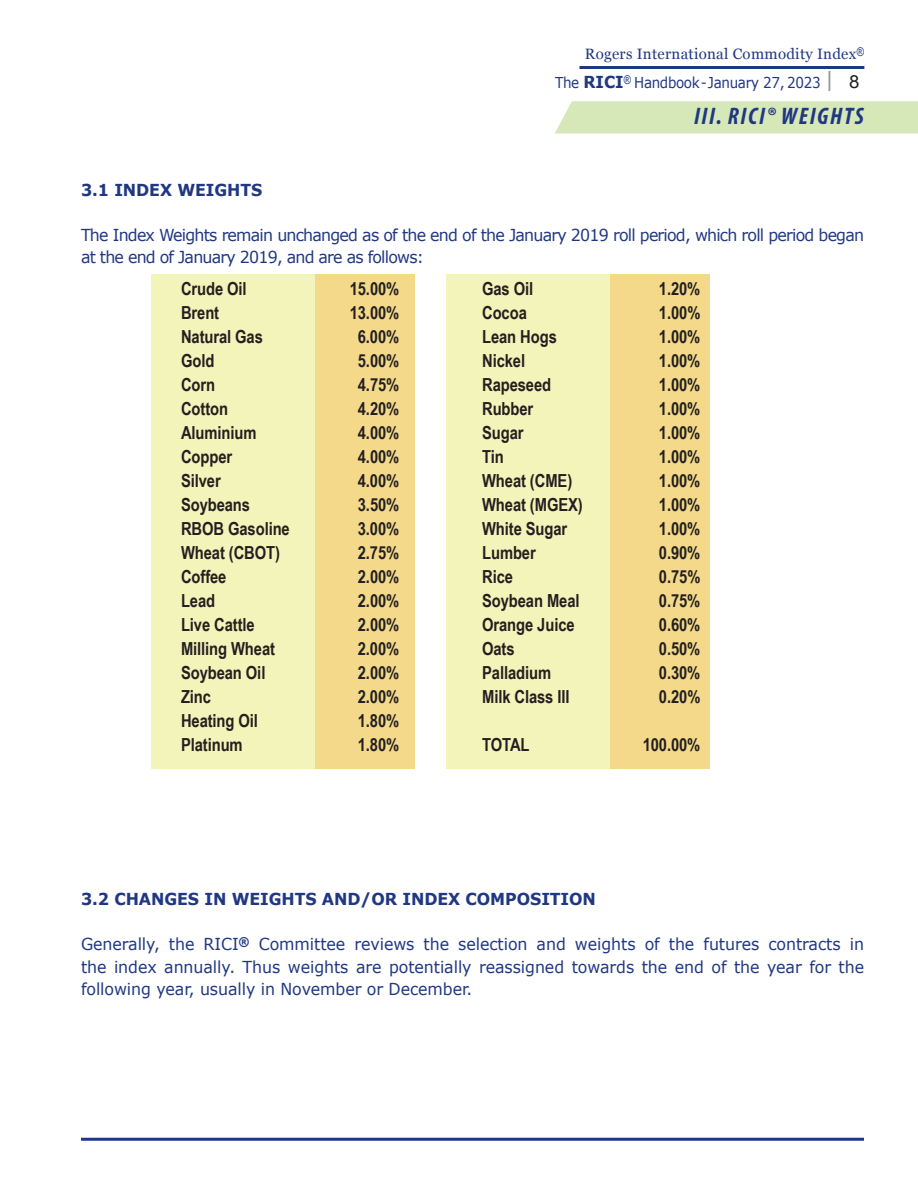
<style>
.page{position:relative;width:918px;height:1188px;background:#fff}
.page>*{position:absolute;margin:0;border:0;box-sizing:border-box;transform-origin:0 0}
.BodyVer12{font:italic 700 condensed 24px "Myriad Pro";letter-spacing:.07em;color:#203882}
.BodyVer12-2{font:700 18px "Arial Narrow";letter-spacing:-.005em;color:#231f20}
.BodyVer12-3{font:16.5px/22.5px "Verdana";letter-spacing:-.05em;color:#203882;scale:.96 1}
.BodyVer12-4{font:700 16.5px "Verdana";letter-spacing:-.005em;color:#203882;scale:.96 1}
.t1{font:15px "Georgia";letter-spacing:.02em;color:#203882}
.t2{font:15px "Verdana";letter-spacing:-.025em;color:#203882;scale:.9 1}
.s1{font-weight:700;font-size:16.5px}
.s2{font-size:21px;color:#95979a}
.s3{font-family:"Arial";font-size:18px;color:#231f20}
</style>
<div class="page">
<hr style="left:81px;top:1138px;width:783px;height:3px;background:#203882">
<hr style="left:579px;top:66px;width:285px;height:3px;background:#203882">
<div style="left:152px;top:274px;width:165px;height:495px;background:#f3f4ba"></div>
<div style="left:316px;top:274px;width:99px;height:495px;background:#f3d989"></div>
<div style="left:446px;top:274px;width:166px;height:495px;background:#f3f4ba"></div>
<div style="left:610px;top:274px;width:100px;height:495px;background:#f3d989"></div>
<svg style="left:555px;top:101px;width:363px;height:33px;background:#d8e9bb"></svg>
<p class="t1" style="left:585px;top:42px;width:281px">Rogers International Commodity Index<sup>®</sup></p>
<p class="t2" style="left:555px;top:73px;width:340px">The <span class="s1">RICI</span><sup>®</sup> Handbook-January 27, 2023 <span class="s2">|</span> <span class="s3">8</span></p>
<p class="BodyVer12" style="left:694px;top:101px;width:171px">III. RICI® WEIGHTS</p>
<p class="BodyVer12-4" style="left:81px;top:179px;width:190px">3.1 INDEX WEIGHTS</p>
<p class="BodyVer12-3" style="left:81px;top:224px;width:817px">The Index Weights remain unchanged as of the end of the January 2019 roll period, which roll period began at the end of January 2019, and are as follows:</p>
<p class="BodyVer12-2" style="left:181px;top:275px;width:67px">Crude Oil</p>
<p class="BodyVer12-2" style="left:350px;top:275px;width:51px">15.00%</p>
<p class="BodyVer12-2" style="left:181px;top:299px;width:40px">Brent</p>
<p class="BodyVer12-2" style="left:350px;top:299px;width:51px">13.00%</p>
<p class="BodyVer12-2" style="left:181px;top:323px;width:83px">Natural Gas</p>
<p class="BodyVer12-2" style="left:358px;top:323px;width:43px">6.00%</p>
<p class="BodyVer12-2" style="left:181px;top:347px;width:35px">Gold</p>
<p class="BodyVer12-2" style="left:358px;top:347px;width:43px">5.00%</p>
<p class="BodyVer12-2" style="left:181px;top:371px;width:36px">Corn</p>
<p class="BodyVer12-2" style="left:358px;top:371px;width:43px">4.75%</p>
<p class="BodyVer12-2" style="left:181px;top:395px;width:49px">Cotton</p>
<p class="BodyVer12-2" style="left:358px;top:395px;width:43px">4.20%</p>
<p class="BodyVer12-2" style="left:181px;top:419px;width:77px">Aluminium</p>
<p class="BodyVer12-2" style="left:358px;top:419px;width:43px">4.00%</p>
<p class="BodyVer12-2" style="left:181px;top:443px;width:53px">Copper</p>
<p class="BodyVer12-2" style="left:358px;top:443px;width:43px">4.00%</p>
<p class="BodyVer12-2" style="left:181px;top:467px;width:41px">Silver</p>
<p class="BodyVer12-2" style="left:358px;top:467px;width:43px">4.00%</p>
<p class="BodyVer12-2" style="left:181px;top:491px;width:71px">Soybeans</p>
<p class="BodyVer12-2" style="left:358px;top:491px;width:43px">3.50%</p>
<p class="BodyVer12-2" style="left:181px;top:515px;width:110px">RBOB Gasoline</p>
<p class="BodyVer12-2" style="left:358px;top:515px;width:43px">3.00%</p>
<p class="BodyVer12-2" style="left:181px;top:539px;width:101px">Wheat (CBOT)</p>
<p class="BodyVer12-2" style="left:358px;top:539px;width:43px">2.75%</p>
<p class="BodyVer12-2" style="left:181px;top:563px;width:47px">Coffee</p>
<p class="BodyVer12-2" style="left:358px;top:563px;width:43px">2.00%</p>
<p class="BodyVer12-2" style="left:181px;top:587px;width:36px">Lead</p>
<p class="BodyVer12-2" style="left:358px;top:587px;width:43px">2.00%</p>
<p class="BodyVer12-2" style="left:181px;top:611px;width:75px">Live Cattle</p>
<p class="BodyVer12-2" style="left:358px;top:611px;width:43px">2.00%</p>
<p class="BodyVer12-2" style="left:181px;top:635px;width:96px">Milling Wheat</p>
<p class="BodyVer12-2" style="left:358px;top:635px;width:43px">2.00%</p>
<p class="BodyVer12-2" style="left:181px;top:659px;width:86px">Soybean Oil</p>
<p class="BodyVer12-2" style="left:358px;top:659px;width:43px">2.00%</p>
<p class="BodyVer12-2" style="left:181px;top:683px;width:32px">Zinc</p>
<p class="BodyVer12-2" style="left:358px;top:683px;width:43px">2.00%</p>
<p class="BodyVer12-2" style="left:181px;top:707px;width:79px">Heating Oil</p>
<p class="BodyVer12-2" style="left:358px;top:707px;width:43px">1.80%</p>
<p class="BodyVer12-2" style="left:181px;top:731px;width:63px">Platinum</p>
<p class="BodyVer12-2" style="left:358px;top:731px;width:43px">1.80%</p>
<p class="BodyVer12-2" style="left:482px;top:275px;width:53px">Gas Oil</p>
<p class="BodyVer12-2" style="left:659px;top:275px;width:43px">1.20%</p>
<p class="BodyVer12-2" style="left:482px;top:299px;width:46px">Cocoa</p>
<p class="BodyVer12-2" style="left:659px;top:299px;width:43px">1.00%</p>
<p class="BodyVer12-2" style="left:482px;top:323px;width:76px">Lean Hogs</p>
<p class="BodyVer12-2" style="left:659px;top:323px;width:43px">1.00%</p>
<p class="BodyVer12-2" style="left:482px;top:347px;width:45px">Nickel</p>
<p class="BodyVer12-2" style="left:659px;top:347px;width:43px">1.00%</p>
<p class="BodyVer12-2" style="left:482px;top:371px;width:71px">Rapeseed</p>
<p class="BodyVer12-2" style="left:659px;top:371px;width:43px">1.00%</p>
<p class="BodyVer12-2" style="left:482px;top:395px;width:53px">Rubber</p>
<p class="BodyVer12-2" style="left:659px;top:395px;width:43px">1.00%</p>
<p class="BodyVer12-2" style="left:482px;top:419px;width:43px">Sugar</p>
<p class="BodyVer12-2" style="left:659px;top:419px;width:43px">1.00%</p>
<p class="BodyVer12-2" style="left:482px;top:443px;width:23px">Tin</p>
<p class="BodyVer12-2" style="left:659px;top:443px;width:43px">1.00%</p>
<p class="BodyVer12-2" style="left:482px;top:467px;width:92px">Wheat (CME)</p>
<p class="BodyVer12-2" style="left:659px;top:467px;width:43px">1.00%</p>
<p class="BodyVer12-2" style="left:482px;top:491px;width:102px">Wheat (MGEX)</p>
<p class="BodyVer12-2" style="left:659px;top:491px;width:43px">1.00%</p>
<p class="BodyVer12-2" style="left:482px;top:515px;width:87px">White Sugar</p>
<p class="BodyVer12-2" style="left:659px;top:515px;width:43px">1.00%</p>
<p class="BodyVer12-2" style="left:482px;top:539px;width:55px">Lumber</p>
<p class="BodyVer12-2" style="left:659px;top:539px;width:43px">0.90%</p>
<p class="BodyVer12-2" style="left:482px;top:563px;width:32px">Rice</p>
<p class="BodyVer12-2" style="left:659px;top:563px;width:43px">0.75%</p>
<p class="BodyVer12-2" style="left:482px;top:587px;width:99px">Soybean Meal</p>
<p class="BodyVer12-2" style="left:659px;top:587px;width:43px">0.75%</p>
<p class="BodyVer12-2" style="left:482px;top:611px;width:94px">Orange Juice</p>
<p class="BodyVer12-2" style="left:659px;top:611px;width:43px">0.60%</p>
<p class="BodyVer12-2" style="left:482px;top:635px;width:34px">Oats</p>
<p class="BodyVer12-2" style="left:659px;top:635px;width:43px">0.50%</p>
<p class="BodyVer12-2" style="left:482px;top:659px;width:71px">Palladium</p>
<p class="BodyVer12-2" style="left:659px;top:659px;width:43px">0.30%</p>
<p class="BodyVer12-2" style="left:482px;top:683px;width:89px">Milk Class III</p>
<p class="BodyVer12-2" style="left:659px;top:683px;width:43px">0.20%</p>
<p class="BodyVer12-2" style="left:482px;top:731px;width:49px">TOTAL</p>
<p class="BodyVer12-2" style="left:643px;top:731px;width:59px">100.00%</p>
<p class="BodyVer12-4" style="left:81px;top:888px;width:538px">3.2 CHANGES IN WEIGHTS AND/OR INDEX COMPOSITION</p>
<p class="BodyVer12-3" style="left:81px;top:933px;width:817px;text-align:justify">Generally, the RICI<sup>®</sup> Committee reviews the selection and weights of the futures contracts in the index annually. Thus weights are potentially reassigned towards the end of the year for the following year, usually in November or December.</p>
</div>
